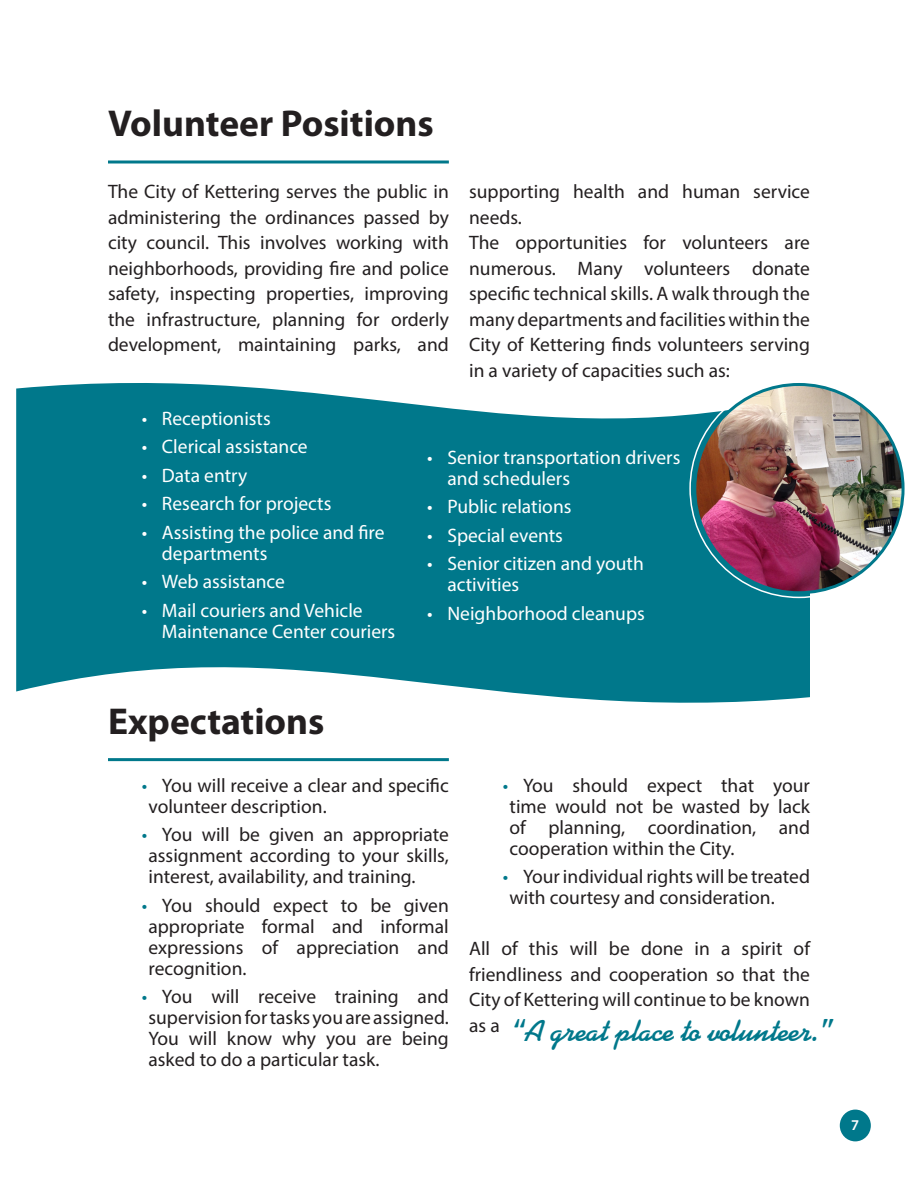
<style>
.page{position:relative;width:918px;height:1188px;background:#fff}
.page>*{position:absolute;margin:0;border:0;box-sizing:border-box;transform-origin:0 0}
.Paragraph_Style_1{font:700 37.5px "Myriad Pro";color:#231f20}
.Paragraph_Style_3{font:700 30px "Kaufmann BT";color:#00788b}
.t1{font:19.5px/25.5px "Myriad Pro";color:#231f20;text-align:justify}
.t2{font:19.5px/21px "Myriad Pro";color:#fff}
.t3{font:600 15px "Myriad Pro";color:#fff}
.s1{color:#00788b}
</style>
<div class="page">
<div style="left:840px;top:1110px;width:31px;height:31px;background:#00788b;border-radius:50%"></div>
<hr style="left:108px;top:161px;width:341px;height:3px;background:#00788b">
<svg style="left:16px;top:383px;width:794px;height:320px;background:#1d8798"></svg>
<img style="left:695px;top:384px;width:208px;height:209px;border-radius:104px">
<hr style="left:108px;top:758px;width:341px;height:3px;background:#00788b">
<p class="Paragraph_Style_1" style="left:108px;top:99px;width:327px">Volunteer Positions</p>
<p class="t1" style="left:108px;top:179px;width:342px">The City of Kettering serves the public in administering the ordinances passed by city council. This involves working with neighborhoods, providing fire and police safety, inspecting properties, improving the infrastructure, planning for orderly development, maintaining parks, and</p>
<p class="t1" style="left:469px;top:179px;width:342px">supporting health and human service needs.</p>
<p class="t1" style="left:469px;top:230px;width:342px">The opportunities for volunteers are numerous. Many volunteers donate specific technical skills. A walk through the many departments and facilities within the City of Kettering finds volunteers serving in a variety of capacities such as:</p>
<p class="t2" style="left:142px;top:407px;width:131px">• Receptionists</p>
<p class="t2" style="left:142px;top:436px;width:168px">• Clerical assistance</p>
<p class="t2" style="left:142px;top:464px;width:107px">• Data entry</p>
<p class="t2" style="left:142px;top:493px;width:191px">• Research for projects</p>
<p class="t2" style="left:162px;top:521px;width:224px;text-indent:-20px">• Assisting the police and fire departments</p>
<p class="t2" style="left:142px;top:571px;width:145px">• Web assistance</p>
<p class="t2" style="left:162px;top:599px;width:235px;text-indent:-20px">• Mail couriers and Vehicle<br>Maintenance Center couriers</p>
<p class="t2" style="left:447px;top:446px;width:234px;text-indent:-20px">• Senior transportation drivers and schedulers</p>
<p class="t2" style="left:427px;top:496px;width:146px">• Public relations</p>
<p class="t2" style="left:427px;top:524px;width:137px">• Special events</p>
<p class="t2" style="left:447px;top:553px;width:198px;text-indent:-20px">• Senior citizen and youth activities</p>
<p class="t2" style="left:427px;top:602px;width:219px">• Neighborhood cleanups</p>
<p class="Paragraph_Style_1" style="left:108px;top:697px;width:218px">Expectations</p>
<p class="t1" style="left:148px;top:774px;width:302px;line-height:21px;text-indent:-7px"><span class="s1">•</span> You will receive a clear and specific volunteer description.</p>
<p class="t1" style="left:148px;top:824px;width:302px;line-height:21px;text-indent:-7px"><span class="s1">•</span> You will be given an appropriate assignment according to your skills, interest, availability, and training.</p>
<p class="t1" style="left:148px;top:894px;width:302px;line-height:21px;text-indent:-7px"><span class="s1">•</span> You should expect to be given appropriate formal and informal expressions of appreciation and recognition.</p>
<p class="t1" style="left:148px;top:986px;width:302px;line-height:21px;text-indent:-7px"><span class="s1">•</span> You will receive training and supervision for tasks you are assigned.<br>You will know why you are being asked to do a particular task.</p>
<p class="t1" style="left:510px;top:774px;width:302px;line-height:21px;text-indent:-7px"><span class="s1">•</span> You should expect that your time would not be wasted by lack of planning, coordination, and cooperation within the City.</p>
<p class="t1" style="left:510px;top:866px;width:302px;line-height:21px;text-indent:-7px"><span class="s1">•</span> Your individual rights will be treated with courtesy and consideration.</p>
<p class="t1" style="left:469px;top:935px;width:342px">All of this will be done in a spirit of friendliness and cooperation so that the City of Kettering will continue to be known as a</p>
<p class="Paragraph_Style_3" style="left:512px;top:1013px;width:322px">“A great place to volunteer.”</p>
<p class="t3" style="left:851px;top:1116px;width:10px">7</p>
</div>
